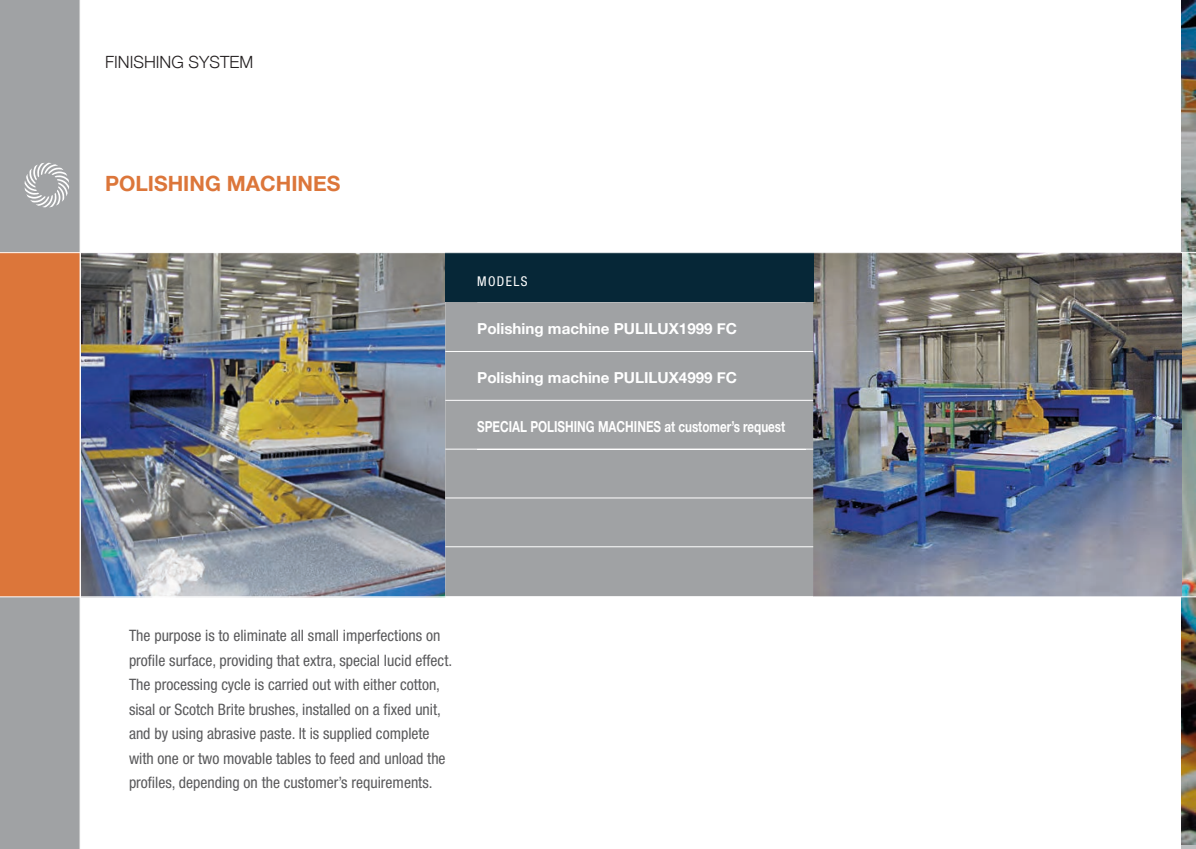
<style>
.page{position:relative;width:1196px;height:849px;background:#fff}
.page>*{position:absolute;margin:0;border:0;box-sizing:border-box;transform-origin:0 0}
.t1{font:700 21px "Helvetica Neue";color:#dc763a}
.t2{font:300 16.8px "Helvetica Neue";color:#231f20}
.t3{font:condensed 15.75px/24.5px "Helvetica Neue LT Std";color:#5a5a5c}
.t4{font:700 15.22px "Helvetica Neue";color:#fff}
.t5{font:700 15.22px "Helvetica Neue";color:#fff;scale:.77 1}
.t6{font:condensed 13.47px "Helvetica Neue LT Std";letter-spacing:.1em;color:#fff}
</style>
<div class="page">
<img style="left:1181px;top:253px;width:15px;height:343px">
<img style="left:813px;top:253px;width:368px;height:343px">
<img style="left:81px;top:253px;width:364px;height:343px">
<svg style="left:1181px;top:843px;width:15px;height:5px"></svg>
<img style="left:1181px;top:597px;width:15px;height:246px">
<img style="left:1181px;top:0;width:15px;height:252px">
<div style="left:445px;top:302px;width:368px;height:294px;background:#a0a2a4"></div>
<hr style="left:477px;top:449px;width:328px;height:1px;background:#fff">
<div style="left:445px;top:252px;width:369px;height:50px;background:#062737"></div>
<hr style="left:445px;top:351px;width:368px;height:1px;background:#fff">
<hr style="left:445px;top:400px;width:368px;height:1px;background:#fff">
<hr style="left:445px;top:448px;width:368px;height:1px;background:#fff">
<hr style="left:445px;top:497px;width:368px;height:1px;background:#fff">
<hr style="left:445px;top:546px;width:368px;height:1px;background:#fff">
<div style="left:0;top:0;width:80px;height:848px;background:#a0a2a4"></div>
<div style="left:0;top:252px;width:80px;height:344px;background:#dc763a"></div>
<svg style="left:25px;top:163px;width:44px;height:44px"></svg>
<hr style="left:0;top:252px;width:1196px;height:1px;background:#fff">
<hr style="left:0;top:596px;width:1196px;height:1px;background:#fff">
<p class="t2" style="left:105px;top:49px;width:150px">FINISHING SYSTEM</p>
<h1 class="t1" style="left:105px;top:167px;width:237px">POLISHING MACHINES</h1>
<p class="t6" style="left:477px;top:273px;width:52px">MODELS</p>
<p class="t4" style="left:477px;top:317px;width:261px">Polishing machine PULILUX1999 FC</p>
<p class="t4" style="left:477px;top:366px;width:261px">Polishing machine PULILUX4999 FC</p>
<p class="t5" style="left:477px;top:414px;width:401px">SPECIAL POLISHING MACHINES at customer’s request</p>
<p class="t3" style="left:129px;top:623px;width:325px">The purpose is to eliminate all small imperfections on profile surface, providing that extra, special lucid effect.<br>The processing cycle is carried out with either cotton, sisal or Scotch Brite brushes, installed on a fixed unit, and by using abrasive paste. It is supplied complete with one or two movable tables to feed and unload the profiles, depending on the customer’s requirements.</p>
</div>
